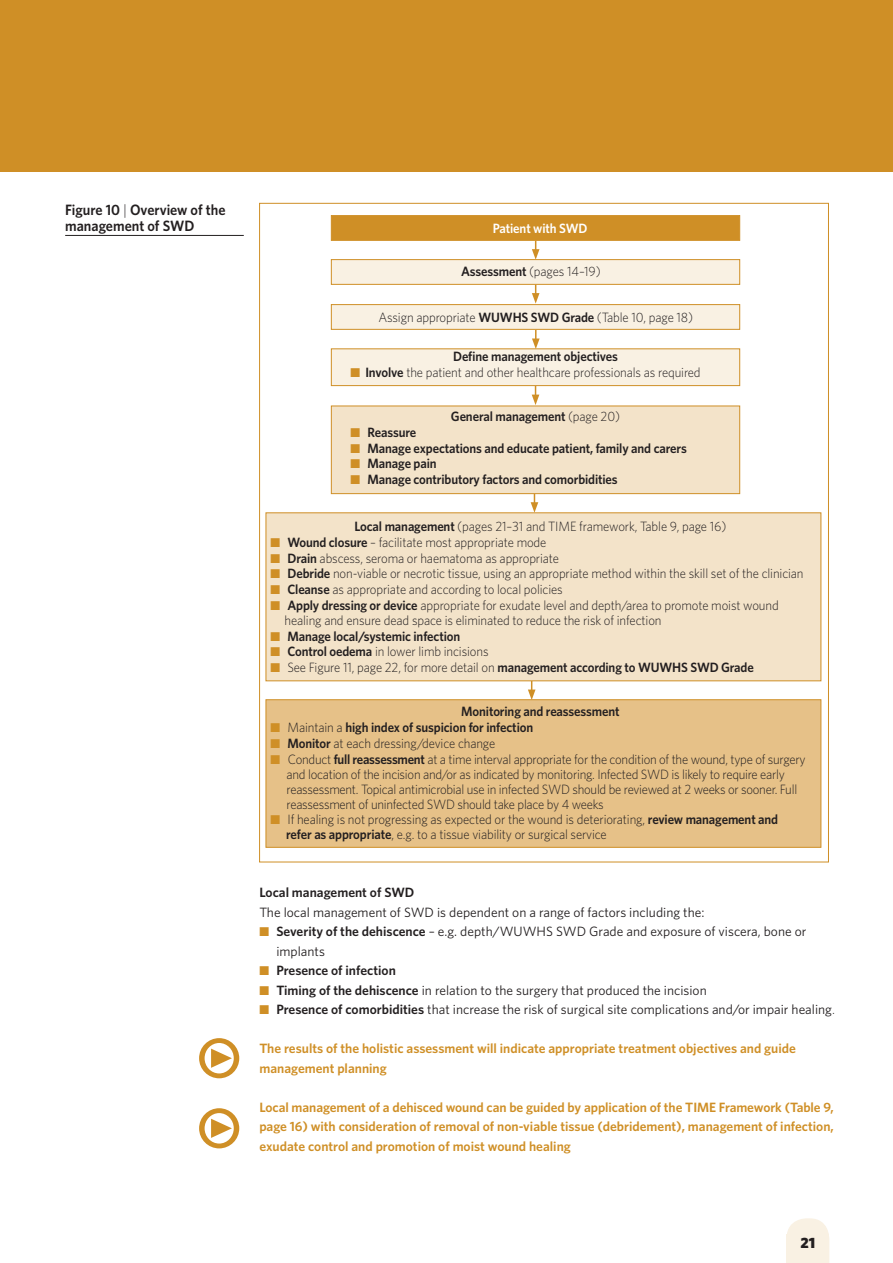
<style>
.page{position:relative;width:893px;height:1263px;background:#fff}
.page>*{position:absolute;margin:0;border:0;box-sizing:border-box;transform-origin:0 0}
.t1{font:54px/70.1px "Meta Pro";color:#cf8f26}
.t2{font:600 15px/15.8px "Whitney";color:#231f20;scale:.95 1}
.t3{font:900 15px "Whitney";color:#231f20}
.t4{font:300 13.5px/15px "Whitney";letter-spacing:-.01em;color:#231f20;scale:.95 1}
.t5{font:600 13.5px/19.5px "Whitney";color:#cf8f26}
.t6{font:13.5px/19.5px "Whitney";color:#231f20}
.t7{font:600 13.5px "Whitney";letter-spacing:-.01em;color:#231f20;scale:.95 1}
.t8{font:600 13.5px "Whitney";letter-spacing:-.01em;color:#231f20}
.t9{font:600 13.5px "Whitney";letter-spacing:-.01em;color:#fff;scale:.95 1}
.s1{font-weight:300}
.s2{font-weight:600}
.s3{color:#cf8f26}
</style>
<div class="page">
<div style="left:0;top:0;width:893px;height:172px;background:#cf8f26"></div>
<div style="left:786px;top:1234px;width:43px;height:29px;background:#f9f1e3"></div>
<div style="left:259px;top:203px;width:570px;height:659px;background:#fff;border:1px solid #cf8f26"></div>
<svg style="left:532px;top:241px;width:7px;height:18px"></svg>
<svg style="left:532px;top:285px;width:7px;height:19px"></svg>
<svg style="left:532px;top:330px;width:8px;height:19px"></svg>
<svg style="left:532px;top:386px;width:7px;height:19px"></svg>
<svg style="left:531px;top:494px;width:7px;height:19px"></svg>
<svg style="left:528px;top:681px;width:7px;height:18px"></svg>
<div style="left:331px;top:215px;width:409px;height:26px;background:#cf8f26;border:1px solid #cf8f26"></div>
<div style="left:331px;top:259px;width:409px;height:26px;background:#f9f1e3;border:1px solid #cf8f26"></div>
<div style="left:331px;top:304px;width:409px;height:25px;background:#f9f1e3;border:1px solid #cf8f26"></div>
<div style="left:331px;top:349px;width:409px;height:37px;background:#f9f1e3;border:1px solid #cf8f26"></div>
<div style="left:331px;top:406px;width:409px;height:88px;background:#f3e3c9;border:1px solid #cf8f26"></div>
<div style="left:266px;top:513px;width:555px;height:168px;background:#f3e3c9;border:1px solid #cf8f26"></div>
<div style="left:266px;top:699px;width:555px;height:148px;background:#e6c188;border:1px solid #cf8f26"></div>
<hr style="left:65px;top:235px;width:179px;height:1px;background:#231f20">
<svg style="left:787px;top:1218px;width:42px;height:16px"></svg>
<p class="t2" style="left:65px;top:202px;width:170px">Figure 10 <span class="s1">|</span> Overview of the management of SWD</p>
<h1 class="t1" style="left:197px;top:1020px;width:47px">• •</h1>
<p class="t9" style="left:493px;top:220px;width:101px">Patient with SWD</p>
<p class="t4" style="left:461px;top:263px;width:149px"><span class="s2">Assessment</span> (pages 14–19)</p>
<p class="t4" style="left:378px;top:310px;width:333px">Assign appropriate <span class="s2">WUWHS SWD Grade</span> (Table 10, page 18)</p>
<p class="t7" style="left:453px;top:348px;width:175px">Define management objectives</p>
<p class="t4" style="left:351px;top:364px;width:370px"><span class="s3">■</span> <span class="s2">Involve</span> the patient and other healthcare professionals as required</p>
<p class="t7" style="left:451px;top:408px;width:180px">General management <span class="s1">(page 20)</span></p>
<p class="t7" style="left:351px;top:424px;width:71px"><span class="s3">■</span> Reassure</p>
<p class="t7" style="left:351px;top:440px;width:355px"><span class="s3">■</span> Manage expectations and educate patient, family and carers</p>
<p class="t7" style="left:351px;top:456px;width:92px"><span class="s3">■</span> Manage pain</p>
<p class="t7" style="left:351px;top:471px;width:283px"><span class="s3">■</span> Manage contributory factors and comorbidities</p>
<p class="t4" style="left:354px;top:519px;width:393px"><span class="s2">Local management</span> (pages 21–31 and TIME framework, Table 9, page 16)</p>
<p class="t4" style="left:270px;top:534px;width:292px"><span class="s3">■</span> <span class="s2">Wound closure</span> – facilitate most appropriate mode</p>
<p class="t4" style="left:270px;top:550px;width:305px"><span class="s3">■</span> <span class="s2">Drain</span> abscess, seroma or haematoma as appropriate</p>
<p class="t4" style="left:270px;top:566px;width:563px"><span class="s3">■</span> <span class="s2">Debride</span> non-viable or necrotic tissue, using an appropriate method within the skill set of the clinician</p>
<p class="t4" style="left:270px;top:582px;width:309px"><span class="s3">■</span> <span class="s2">Cleanse</span> as appropriate and according to local policies</p>
<p class="t4" style="left:285px;top:597px;width:522px;text-indent:-14px"><span class="s3">■</span> <span class="s2">Apply dressing or device</span> appropriate for exudate level and depth/area to promote moist wound healing and ensure dead space is eliminated to reduce the risk of infection</p>
<p class="t7" style="left:270px;top:628px;width:201px"><span class="s3">■</span> Manage local/systemic infection</p>
<p class="t4" style="left:270px;top:644px;width:231px"><span class="s3">■</span> <span class="s2">Control oedema</span> in lower limb incisions</p>
<p class="t4" style="left:270px;top:660px;width:510px"><span class="s3">■</span> See Figure 11, page 22, for more detail on <span class="s2">management according to WUWHS SWD Grade</span></p>
<p class="t7" style="left:461px;top:703px;width:168px">Monitoring and reassessment</p>
<p class="t7" style="left:270px;top:719px;width:278px"><span class="s3">■</span> <span class="s1">Maintain a</span> high index of suspicion for infection</p>
<p class="t4" style="left:270px;top:735px;width:238px"><span class="s3">■</span> <span class="s2">Monitor</span> at each dressing/device change</p>
<p class="t4" style="left:287px;top:751px;width:548px;text-indent:-16px"><span class="s3">■</span> Conduct <span class="s2">full reassessment</span> at a time interval appropriate for the condition of the wound, type of surgery and location of the incision and/or as indicated by monitoring. Infected SWD is likely to require early reassessment. Topical antimicrobial use in infected SWD should be reviewed at 2 weeks or sooner. Full reassessment of uninfected SWD should take place by 4 weeks</p>
<p class="t4" style="left:286px;top:812px;width:519px;text-indent:-16px"><span class="s3">■</span> If healing is not progressing as expected or the wound is deteriorating, <span class="s2">review management and refer as appropriate</span>, e.g. to a tissue viability or surgical service</p>
<p class="t8" style="left:259px;top:884px;width:157px">Local management of SWD</p>
<p class="t6" style="left:259px;top:902px;width:447px">The local management of SWD is dependent on a range of factors including the:</p>
<p class="t6" style="left:276px;top:921px;width:532px;text-indent:-17px"><span class="s3">■</span> <span class="s2">Severity of the dehiscence</span> – e.g. depth/WUWHS SWD Grade and exposure of viscera, bone or implants</p>
<p class="t8" style="left:259px;top:962px;width:138px"><span class="s3">■</span> Presence of infection</p>
<p class="t6" style="left:259px;top:980px;width:449px"><span class="s3">■</span> <span class="s2">Timing of the dehiscence</span> in relation to the surgery that produced the incision</p>
<p class="t6" style="left:259px;top:999px;width:577px"><span class="s3">■</span> <span class="s2">Presence of comorbidities</span> that increase the risk of surgical site complications and/or impair healing<span class="s1">.</span></p>
<p class="t5" style="left:259px;top:1038px;width:538px">The results of the holistic assessment will indicate appropriate treatment objectives and guide management planning</p>
<p class="t5" style="left:259px;top:1097px;width:576px;text-align:justify">Local management of a dehisced wound can be guided by application of the TIME Framework (Table 9, page 16) with consideration of removal of non-viable tissue (debridement), management of infection, exudate control and promotion of moist wound healing</p>
<p class="t3" style="left:800px;top:1234px;width:16px">21</p>
<p class="t3" style="left:804px;top:1234px;width:10px">5</p>
</div>
